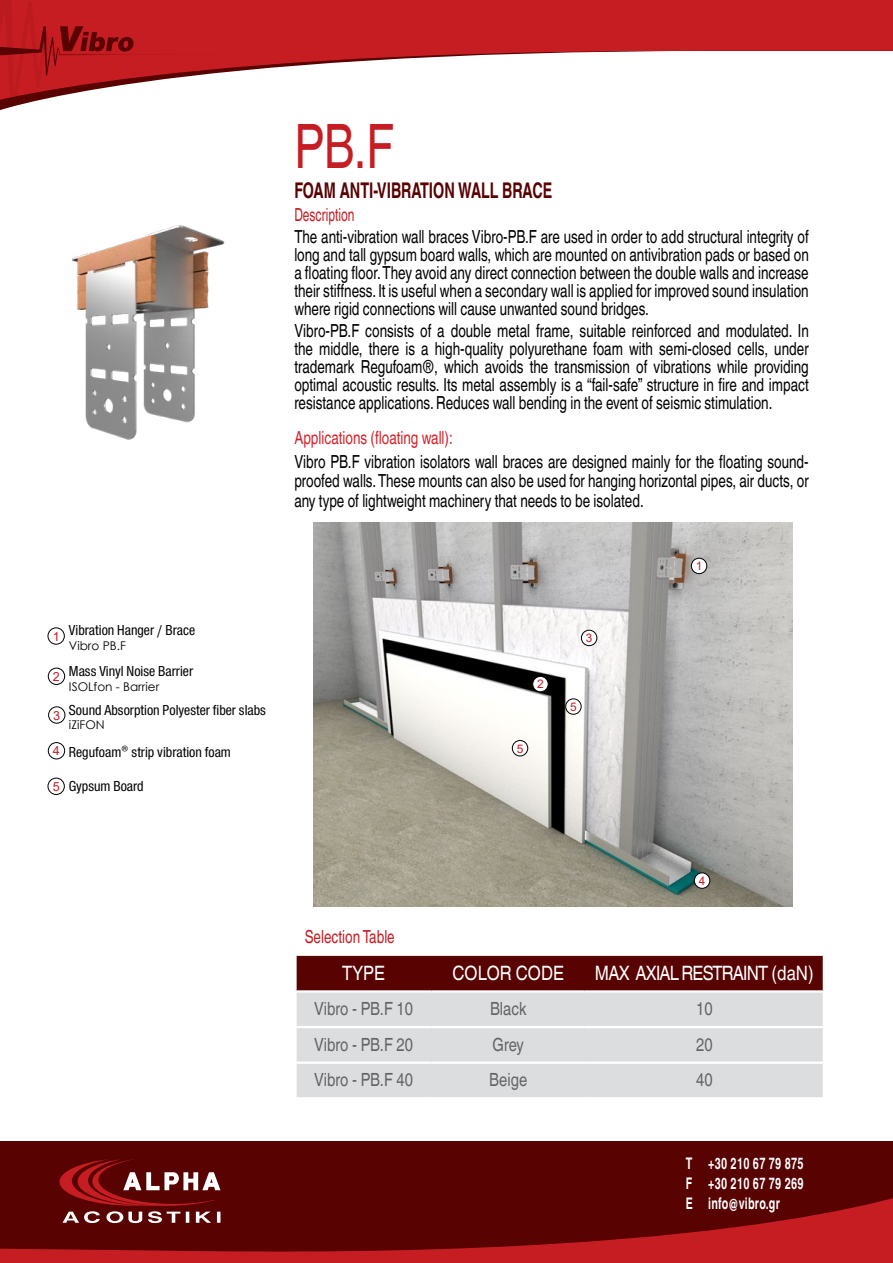
<style>
.page{position:relative;width:893px;height:1263px;background:#fff}
.page>*{position:absolute;margin:0;border:0;box-sizing:border-box;transform-origin:0 0}
.t1{font:61.2px "Helvetica World";color:#c61d23;scale:.75 1}
.t2{font:700 21.6px "Helvetica World";color:#580202;scale:.67 1}
.t3{font:19.8px "Helvetica World";letter-spacing:-.05em;color:#fff;scale:.85 1}
.t4{font:19.8px "Helvetica World";color:#fff;scale:.85 1}
.t5{font:18.15px "Helvetica World";color:#636466;scale:.82 1}
.t6{font:18px/18px "Helvetica World";color:#000;text-align:justify;scale:.75 1}
.t7{font:18px "Helvetica World";color:#d2232a;scale:.75 1}
.t8{font:18px "Helvetica World";color:#c61d23;scale:.75 1}
.t9{font:18px "Helvetica World";color:#c61d23;scale:.67 1}
.t10{font:700 16.05px/19.8px "Helvetica World";letter-spacing:.02em;color:#fff;text-align:justify;scale:.67 1}
.t11{font:15px "CF Helvetica Cond";color:#000}
.t12{font:12.6px "Arial";color:#c61d23}
.t13{font:12px "Century Gothic";color:#000}
.t14{font:11.85px "Arial";color:#c61d23}
.s1{font-family:"Arial";font-size:12.6px;color:#c61d23}
</style>
<div class="page">
<svg style="left:0;top:0;width:893px;height:110px"></svg>
<svg style="left:0;top:0;width:267px;height:100px"></svg>
<div style="left:0;top:1141px;width:893px;height:44px;background:#580202"></div>
<svg style="left:0;top:1185px;width:893px;height:78px;background:#7a0a0c"></svg>
<svg style="left:60px;top:1159px;width:160px;height:64px;background:#7f2a2b"></svg>
<img style="left:72px;top:225px;width:153px;height:215px">
<div style="left:297px;top:956px;width:526px;height:34px;background:#580202"></div>
<div style="left:297px;top:993px;width:526px;height:104px;background:#dcddde"></div>
<hr style="left:294px;top:1026px;width:138px;height:2px;background:#fff">
<hr style="left:432px;top:1026px;width:153px;height:2px;background:#fff">
<hr style="left:585px;top:1026px;width:240px;height:2px;background:#fff">
<hr style="left:294px;top:1061px;width:138px;height:3px;background:#fff">
<hr style="left:432px;top:1061px;width:153px;height:3px;background:#fff">
<hr style="left:585px;top:1061px;width:240px;height:3px;background:#fff">
<img style="left:313px;top:523px;width:479px;height:383px">
<div style="left:691px;top:558px;width:16px;height:16px;background:#fff;border-radius:50%"></div>
<div style="left:691px;top:558px;width:16px;height:16px;border:1px solid #000;border-radius:50%"></div>
<div style="left:533px;top:676px;width:15px;height:16px;background:#fff;border-radius:50%"></div>
<div style="left:533px;top:676px;width:15px;height:16px;border:1px solid #000;border-radius:50%"></div>
<div style="left:512px;top:740px;width:16px;height:16px;background:#fff;border-radius:50%"></div>
<div style="left:512px;top:740px;width:16px;height:16px;border:1px solid #000;border-radius:50%"></div>
<div style="left:694px;top:873px;width:16px;height:15px;background:#fff;border-radius:50%"></div>
<div style="left:694px;top:873px;width:16px;height:15px;border:1px solid #000;border-radius:50%"></div>
<div style="left:581px;top:630px;width:16px;height:16px;background:#fff;border-radius:50%"></div>
<div style="left:581px;top:630px;width:16px;height:16px;border:1px solid #000;border-radius:50%"></div>
<div style="left:48px;top:628px;width:16px;height:16px;border:1px solid #000;border-radius:50%"></div>
<div style="left:48px;top:707px;width:17px;height:16px;border:1px solid #000;border-radius:50%"></div>
<div style="left:48px;top:668px;width:17px;height:17px;border:1px solid #000;border-radius:50%"></div>
<div style="left:48px;top:742px;width:17px;height:17px;border:1px solid #000;border-radius:50%"></div>
<div style="left:48px;top:778px;width:16px;height:17px;border:1px solid #000;border-radius:50%"></div>
<div style="left:566px;top:699px;width:15px;height:15px;background:#fff;border-radius:50%"></div>
<div style="left:566px;top:699px;width:15px;height:15px;border:1px solid #000;border-radius:50%"></div>
<h1 class="t1" style="left:294px;top:111px;width:134px">PB.F</h1>
<p class="t2" style="left:294px;top:178px;width:386px">FOAM ANTI-VIBRATION WALL BRACE</p>
<p class="t9" style="left:294px;top:204px;width:91px">Description</p>
<p class="t6" style="left:294px;top:228px;width:687px">The anti-vibration wall braces Vibro-PB.F are used in order to add structural integrity of long and tall gypsum board walls, which are mounted on antivibration pads or based on a floating floor. They avoid any direct connection between the double walls and increase their stiffness. It is useful when a secondary wall is applied for improved sound insulation where rigid connections will cause unwanted sound bridges.</p>
<p class="t6" style="left:294px;top:322px;width:687px">Vibro-PB.F consists of a double metal frame, suitable reinforced and modulated. In the middle, there is a high-quality polyurethane foam with semi-closed cells, under trademark Regufoam®, which avoids the transmission of vibrations while providing optimal acoustic results. Its metal assembly is a “fail-safe” structure in fire and impact resistance applications. Reduces wall bending in the event of seismic stimulation.</p>
<p class="t7" style="left:294px;top:427px;width:213px">Applications (floating wall):</p>
<p class="t6" style="left:294px;top:452px;width:687px;line-height:19.5px">Vibro PB.F vibration isolators wall braces are designed mainly for the floating sound&shy;proofed walls. These mounts can also be used for hanging horizontal pipes, air ducts, or any type of lightweight machinery that needs to be isolated.</p>
<p class="t11" style="left:69px;top:623px;width:128px">Vibration Hanger / Brace</p>
<p class="t13" style="left:69px;top:637px;width:58px">Vibro PB.F</p>
<p class="t12" style="left:53px;top:627px;width:8px">1</p>
<p class="t14" style="left:586px;top:630px;width:8px">3</p>
<p class="t11" style="left:53px;top:663px;width:142px"><sub>2</sub> Mass Vinyl Noise Barrier</p>
<p class="t13" style="left:69px;top:678px;width:92px">ISOLfon - Barrier</p>
<p class="t11" style="left:53px;top:702px;width:214px"><sub>3</sub> Sound Absorption Polyester fiber slabs</p>
<p class="t13" style="left:69px;top:716px;width:37px">iZiFON</p>
<p class="t11" style="left:53px;top:744px;width:179px"><span class="s1">4</span> Regufoam® strip vibration foam</p>
<p class="t11" style="left:53px;top:778px;width:93px"><span class="s1">5</span> Gypsum Board</p>
<p class="t14" style="left:537px;top:676px;width:8px">2</p>
<p class="t14" style="left:517px;top:740px;width:8px">5</p>
<p class="t14" style="left:570px;top:698px;width:8px">5</p>
<p class="t14" style="left:696px;top:558px;width:8px">1</p>
<p class="t14" style="left:699px;top:872px;width:8px">4</p>
<p class="t8" style="left:305px;top:926px;width:122px">Selection Table</p>
<p class="t3" style="left:342px;top:962px;width:52px">TYPE</p>
<p class="t4" style="left:453px;top:962px;width:133px">COLOR CODE</p>
<p class="t3" style="left:595px;top:962px;width:259px">MAX AXIAL RESTRAINT (daN)</p>
<p class="t5" style="left:314px;top:998px;width:122px">Vibro - PB.F 10</p>
<p class="t5" style="left:490px;top:998px;width:46px">Black</p>
<p class="t5" style="left:696px;top:998px;width:22px">10</p>
<p class="t5" style="left:314px;top:1034px;width:122px">Vibro - PB.F 20</p>
<p class="t5" style="left:493px;top:1034px;width:40px">Grey</p>
<p class="t5" style="left:696px;top:1034px;width:22px">20</p>
<p class="t5" style="left:314px;top:1069px;width:122px">Vibro - PB.F 40</p>
<p class="t5" style="left:489px;top:1069px;width:48px">Beige</p>
<p class="t5" style="left:696px;top:1069px;width:22px">40</p>
<p class="t10" style="left:686px;top:1153px;width:177px">Τ +30 210 67 79 875<br>F +30 210 67 79 269<br>E info@vibro.gr</p>
</div>
